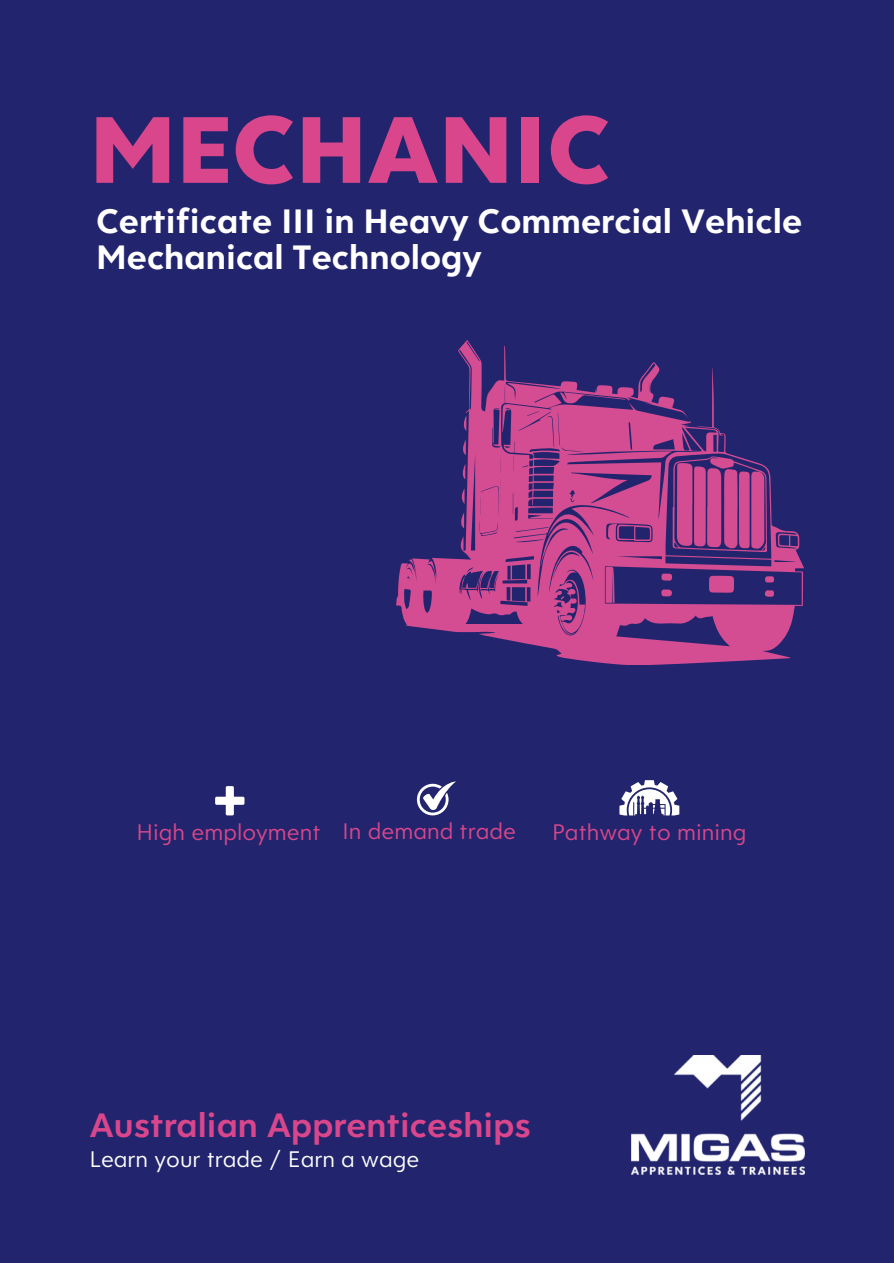
<style>
.page{position:relative;width:894px;height:1263px;background:#fff}
.page>*{position:absolute;margin:0;border:0;box-sizing:border-box;transform-origin:0 0}
.t1{font:100.5px "Clarika Pro Geo Hvy";color:#d9468b}
.t2{font:700 36px/36px "Clarika Pro Geo";color:#fff}
.t3{font:36px "Clarika Pro Geo Dm";color:#d9468b}
.t4{font:24px "Clarika Pro Geo";color:#d9468b}
.t5{font:24px "Clarika Pro Geo";color:#fff}
</style>
<div class="page">
<div style="left:0;top:0;width:893px;height:1262px;background:#22256d"></div>
<img style="left:631px;top:1055px;width:173px;height:119px">
<svg style="left:417px;top:781px;width:38px;height:34px"></svg>
<svg style="left:619px;top:780px;width:60px;height:35px"></svg>
<svg style="left:215px;top:786px;width:29px;height:29px"></svg>
<svg style="left:396px;top:340px;width:407px;height:324px"></svg>
<svg style="left:460px;top:512px;width:4px;height:16px"></svg>
<svg style="left:460px;top:488px;width:4px;height:16px"></svg>
<svg style="left:462px;top:439px;width:3px;height:16px"></svg>
<svg style="left:463px;top:415px;width:3px;height:16px"></svg>
<svg style="left:462px;top:464px;width:3px;height:15px"></svg>
<svg style="left:560px;top:614px;width:12px;height:7px"></svg>
<svg style="left:559px;top:392px;width:66px;height:11px"></svg>
<svg style="left:708px;top:575px;width:25px;height:17px"></svg>
<svg style="left:605px;top:567px;width:9px;height:36px"></svg>
<svg style="left:661px;top:573px;width:11px;height:7px"></svg>
<svg style="left:661px;top:589px;width:11px;height:7px"></svg>
<svg style="left:764px;top:589px;width:9px;height:8px"></svg>
<svg style="left:764px;top:576px;width:10px;height:7px"></svg>
<svg style="left:617px;top:524px;width:34px;height:17px"></svg>
<svg style="left:460px;top:576px;width:19px;height:12px"></svg>
<svg style="left:560px;top:596px;width:4px;height:3px"></svg>
<svg style="left:672px;top:456px;width:94px;height:96px"></svg>
<h1 class="t1" style="left:89px;top:85px;width:523px">MECHANIC</h1>
<p class="t2" style="left:96px;top:202px;width:707px">Certificate III in Heavy Commercial Vehicle<br>Mechanical Technology</p>
<p class="t4" style="left:136px;top:817px;width:381px">High employment In demand trade</p>
<p class="t4" style="left:552px;top:817px;width:196px">Pathway to mining</p>
<p class="t3" style="left:89px;top:1102px;width:443px">Australian Apprenticeships</p>
<p class="t5" style="left:89px;top:1143px;width:331px">Learn your trade / Earn a wage</p>
</div>
